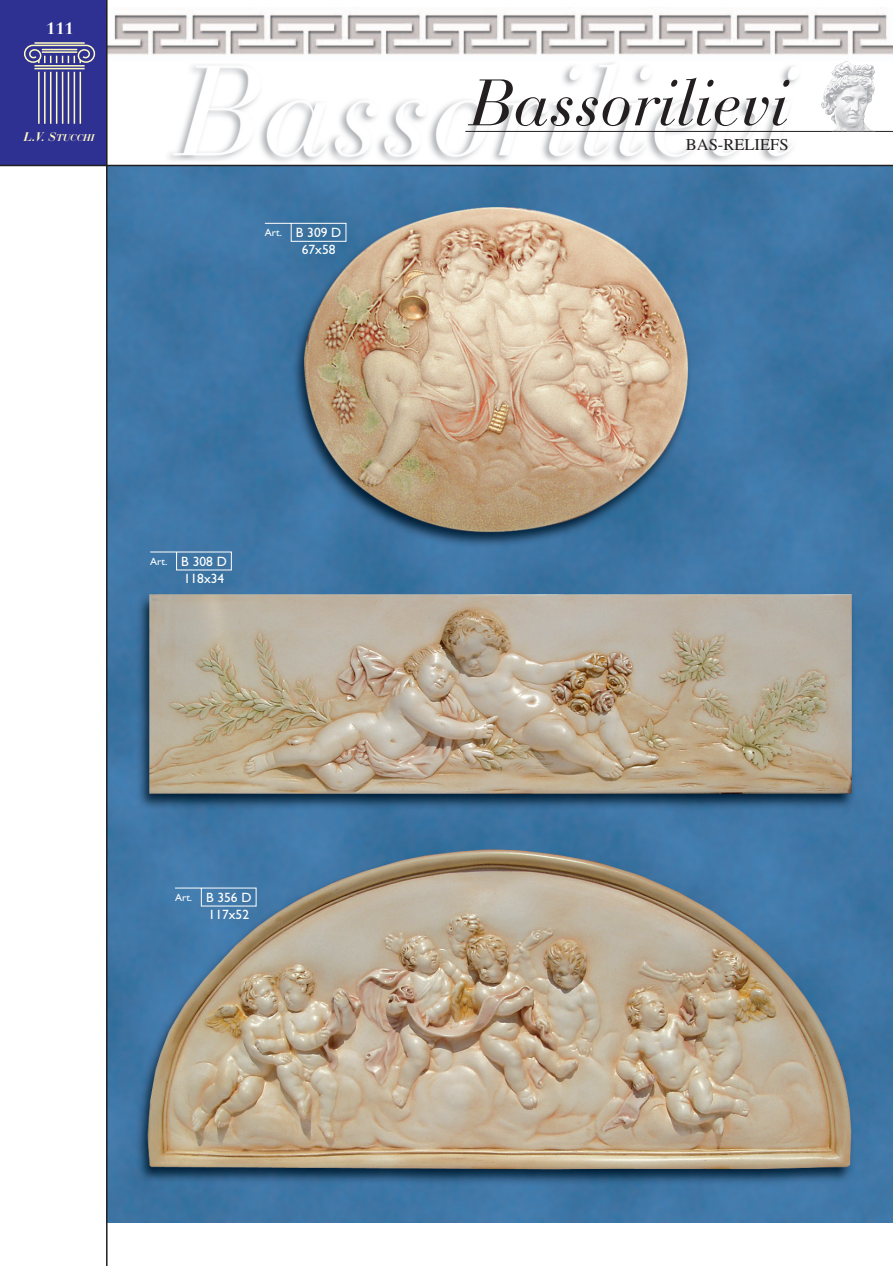
<style>
.page{position:relative;width:893px;height:1266px;background:#fff}
.page>*{position:absolute;margin:0;border:0;box-sizing:border-box;transform-origin:0 0}
.t1{font:italic 65.1px "Bauer Bodoni";color:#231f20}
.t2{font:16.5px "Times";color:#231f20}
.t3{font:700 16.5px "Bauer Bodoni";color:#fff}
.t4{font:13.5px/17px "Gill Sans";color:#fff;text-align:right}
.t5{font:italic 700 9.75px "Bauer Bodoni";color:#fffac2}
.s1{font-size:12.45px}
.s2{font-size:10.5px}
</style>
<div class="page">
<img style="left:148px;top:63px;width:674px;height:102px">
<img style="left:107px;top:8px;width:785px;height:52px">
<img style="left:107px;top:166px;width:785px;height:1056px">
<svg style="left:264px;top:223px;width:82px;height:19px;background:#4d80aa"></svg>
<svg style="left:149px;top:551px;width:83px;height:20px;background:#5183ad"></svg>
<svg style="left:174px;top:887px;width:83px;height:20px;background:#5588b4"></svg>
<div style="left:0;top:0;width:107px;height:165px;background:#2e3092"></div>
<hr style="left:465px;top:131px;width:427px;height:1px;background:#231f20">
<img style="left:821px;top:61px;width:54px;height:70px">
<hr style="left:50px;top:72px;width:1px;height:52px;background:#fffac2">
<hr style="left:56px;top:72px;width:1px;height:52px;background:#fffac2">
<hr style="left:62px;top:72px;width:1px;height:52px;background:#fffac2">
<hr style="left:44px;top:72px;width:2px;height:52px;background:#fffac2">
<hr style="left:38px;top:72px;width:2px;height:52px;background:#fffac2">
<hr style="left:68px;top:72px;width:1px;height:52px;background:#fffac2">
<hr style="left:74px;top:72px;width:1px;height:52px;background:#fffac2">
<hr style="left:80px;top:72px;width:1px;height:52px;background:#fffac2">
<hr style="left:34px;top:65px;width:51px;height:2px;background:#fffac2">
<hr style="left:34px;top:68px;width:51px;height:1px;background:#fffac2">
<svg style="left:24px;top:44px;width:72px;height:20px"></svg>
<hr style="left:34px;top:42px;width:51px;height:2px;background:#fffac2">
<hr style="left:0;top:165px;width:892px;height:1px;background:#231f20">
<hr style="left:106px;top:0;width:1px;height:1266px;background:#231f20">
<p class="t3" style="left:46px;top:22px;width:29px">111</p>
<p class="t5" style="left:24px;top:134px;width:72px"><span class="s1">L.V. S</span>TUCCHI</p>
<p class="t4" style="left:302px;top:226px;width:41px;text-align:left;text-indent:-37px"><span class="s2">Art.</span> B 309 D<br>67x58</p>
<p class="t4" style="left:150px;top:554px;width:78px"><span class="s2">Art.</span> B 308 D<br>118x34</p>
<p class="t4" style="left:175px;top:890px;width:78px"><span class="s2">Art.</span> B 356 D<br>117x52</p>
<h1 class="t1" style="left:470px;top:77px;width:320px">Bassorilievi</h1>
<p class="t2" style="left:685px;top:139px;width:104px">BAS-RELIEFS</p>
</div>
